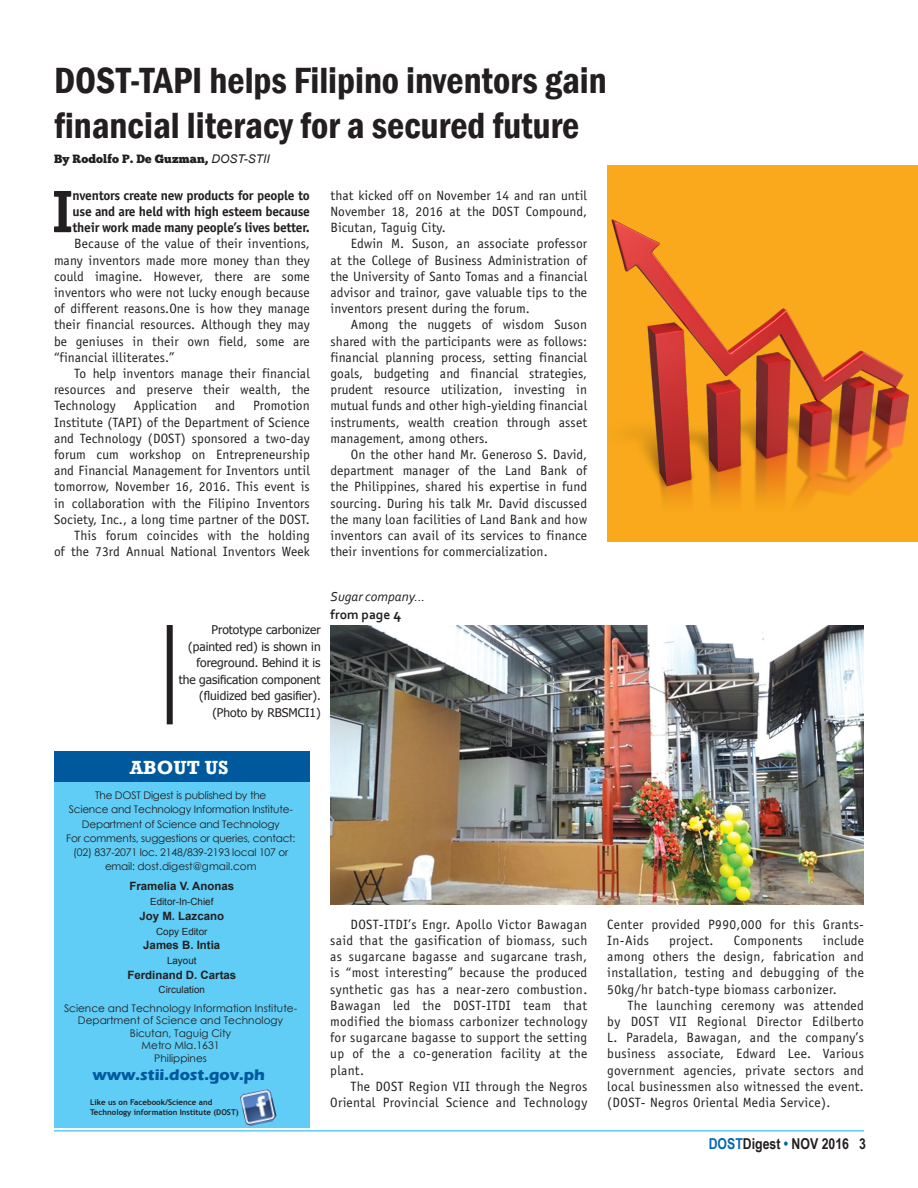
<style>
.page{position:relative;width:918px;height:1188px;background:#fff}
.page>*{position:absolute;margin:0;border:0;box-sizing:border-box;transform-origin:0 0}
.Digest_1st_paragraph{font:700 60.15px "Officina Sans";color:#231f20}
.Digest_Title_story{font:600 condensed 37.5px/45px "Franklin Gothic";color:#231f20}
.t1{font:700 19.5px "Rockwell";color:#fcfefc}
.t2{font:700 15.9px "Eras ITC";color:#00599d}
.t3{font:700 15px "Arial Narrow";color:#231f20}
.Digest_BODYTEXT{font:13.5px/16.2px "Officina Sans";letter-spacing:.01em;color:#231f20;text-align:justify}
.Digest_1st_paragraph-2{font:700 13.5px/16.2px "Officina Sans";letter-spacing:-.02em;color:#231f20;text-align:justify}
.t4{font:italic 13.5px "Corbel";color:#231f20}
.t5{font:700 13.5px "Corbel";color:#231f20}
.Digest_CAPTION{font:12px/16.5px "Tahoma";color:#231f20;text-align:right}
.Digest_1st_BYLine{font:12px "Chunk Five";letter-spacing:.01em;color:#231f20}
.t6{font:700 11.4px "Arial";color:#231f20}
.t7{font:10.5px/14.2px "Century Gothic";letter-spacing:-.02em;color:#231f20;text-align:center}
.t8{font:10.5px/12.6px "Century Gothic";color:#231f20;text-align:center}
.t9{font:9.75px "Arial";color:#231f20}
.t10{font:700 7.95px/9.4px "Trebuchet MS";color:#231f20}
.s1{font-family:"Arial";font-style:italic}
.s2{font-size:15px}
.s3{color:#0167b4}
.s4{color:#006594}
</style>
<div class="page">
<hr style="left:54px;top:1130px;width:810px;height:2px;background:#5fcdf5">
<div style="left:54px;top:751px;width:256px;height:377px;background:#5fcdf5"></div>
<div style="left:54px;top:751px;width:256px;height:31px;background:#00599d"></div>
<img style="left:240px;top:1089px;width:37px;height:37px">
<div style="left:607px;top:165px;width:311px;height:377px;background:#f9a91b"></div>
<img style="left:611px;top:219px;width:299px;height:282px">
<img style="left:330px;top:625px;width:534px;height:279px">
<div style="left:167px;top:625px;width:6px;height:99px;background:#231f20"></div>
<p class="Digest_Title_story" style="left:54px;top:57px;width:554px">DOST-TAPI helps Filipino inventors gain financial literacy for a secured future</p>
<p class="Digest_1st_BYLine" style="left:54px;top:151px;width:217px">By Rodolfo P. De Guzman, <span class="s1">DOST-STII</span></p>
<p class="Digest_1st_paragraph" style="left:52px;top:174px;width:24px">I</p>
<p class="Digest_1st_paragraph-2" style="left:73px;top:187px;width:239px">nventors create new products for people to use and are held with high esteem because their work made many people’s lives better.</p>
<p class="Digest_BODYTEXT" style="left:54px;top:236px;width:257px;text-indent:20px">Because of the value of their inventions, many inventors made more money than they could imagine. However, there are some inventors who were not lucky enough because of different reasons.One is how they manage their financial resources. Although they may be geniuses in their own field, some are “financial illiterates.”</p>
<p class="Digest_BODYTEXT" style="left:54px;top:365px;width:257px;text-indent:20px">To help inventors manage their financial resources and preserve their wealth, the Technology</p>
<p class="Digest_BODYTEXT" style="left:134px;top:398px;width:65px">Application</p>
<p class="Digest_BODYTEXT" style="left:215px;top:398px;width:22px">and</p>
<p class="Digest_BODYTEXT" style="left:54px;top:398px;width:257px;text-indent:199px">Promotion Institute (TAPI) of the Department of Science and Technology (DOST) sponsored a two-day forum cum workshop on Entrepreneurship and Financial Management for Inventors until tomorrow, November 16, 2016. This event is in collaboration with the Filipino Inventors Society, Inc., a long time partner of the DOST.</p>
<p class="Digest_BODYTEXT" style="left:54px;top:527px;width:257px;text-align:right">This forum coincides with the holding<br>of the 73rd Annual National Inventors Week</p>
<p class="Digest_BODYTEXT" style="left:330px;top:187px;width:258px">that kicked off on November 14 and ran until November 18, 2016 at the DOST Compound, Bicutan, Taguig City.</p>
<p class="Digest_BODYTEXT" style="left:330px;top:236px;width:258px;text-indent:20px">Edwin M. Suson, an associate professor at the College of Business Administration of the University of Santo Tomas and a financial advisor and trainor, gave valuable tips to the inventors present during the forum.</p>
<p class="Digest_BODYTEXT" style="left:330px;top:317px;width:258px;text-indent:20px">Among the nuggets of wisdom Suson shared with the participants were as follows: financial planning process, setting financial goals, budgeting and financial strategies, prudent resource utilization, investing in mutual funds and other high-yielding financial instruments, wealth creation through asset management, among others.</p>
<p class="Digest_BODYTEXT" style="left:330px;top:446px;width:258px;text-indent:20px">On the other hand Mr. Generoso S. David, department manager of the Land Bank of the Philippines, shared his expertise in fund sourcing. During his talk Mr. David discussed the many loan facilities of Land Bank and how inventors can avail of its services to finance their inventions for commercialization.</p>
<p class="Digest_CAPTION" style="left:179px;top:621px;width:144px">Prototype carbonizer (painted red) is shown in foreground. Behind it is the gasification component (fluidized bed gasifier).</p>
<p class="Digest_CAPTION" style="left:212px;top:704px;width:110px">(Photo by RBSMCI1)</p>
<p class="t4" style="left:331px;top:588px;width:96px">Sugar company...</p>
<p class="t5" style="left:331px;top:606px;width:72px">from page <span class="s2">4</span></p>
<p class="t1" style="left:130px;top:756px;width:100px">ABOUT US</p>
<p class="t7" style="left:95px;top:788px;width:173px">The DOST Digest is published by the</p>
<p class="t7" style="left:69px;top:802px;width:225px">Science and Technology Information Institute-<br>Department of Science and Technology</p>
<p class="t7" style="left:66px;top:831px;width:231px">For comments, suggestions or queries, contact: (02) 837-2071 loc. 2148/839-2193 local 107 or email: dost.digest@gmail.com</p>
<p class="t6" style="left:129px;top:879px;width:106px">Framelia V. Anonas</p>
<p class="t9" style="left:150px;top:895px;width:65px">Editor-In-Chief</p>
<p class="t6" style="left:139px;top:908px;width:86px">Joy M. Lazcano</p>
<p class="t9" style="left:156px;top:925px;width:53px">Copy Editor</p>
<p class="t6" style="left:143px;top:938px;width:79px">James B. Intia</p>
<p class="t9" style="left:167px;top:954px;width:31px">Layout</p>
<p class="t6" style="left:127px;top:967px;width:110px">Ferdinand D. Cartas</p>
<p class="t9" style="left:159px;top:984px;width:48px">Circulation</p>
<p class="t8" style="left:64px;top:1001px;width:235px">Science and Technology Information Institute-</p>
<p class="t8" style="left:78px;top:1014px;width:207px">Department of Science and Technology<br>Bicutan, Taguig City</p>
<p class="t8" style="left:142px;top:1039px;width:80px">Metro Mla.1631</p>
<p class="t8" style="left:154px;top:1052px;width:54px">Philippines</p>
<p class="t2" style="left:92px;top:1066px;width:174px">www.stii.dost.gov.ph</p>
<p class="t10" style="left:90px;top:1098px;width:150px">Like us on Facebook/Science and<br>Technology information Institute (DOST)</p>
<p class="Digest_BODYTEXT" style="left:330px;top:916px;width:259px;text-indent:20px">DOST-ITDI’s Engr. Apollo Victor Bawagan said that the gasification of biomass, such as sugarcane bagasse and sugarcane trash, is “most interesting” because the produced synthetic gas has a near-zero combustion.<br>Bawagan led the DOST-ITDI team that modified the biomass carbonizer technology for sugarcane bagasse to support the setting up of the a co-generation facility at the plant.</p>
<p class="Digest_BODYTEXT" style="left:330px;top:1078px;width:259px;text-align:right">The DOST Region VII through the Negros<br>Oriental Provincial Science and Technology</p>
<p class="Digest_BODYTEXT" style="left:607px;top:916px;width:258px">Center provided P990,000 for this Grants-<br>In-Aids</p>
<p class="Digest_BODYTEXT" style="left:607px;top:932px;width:258px;text-indent:216px">include among others the design, fabrication and installation, testing and debugging of the 50kg/hr batch-type biomass carbonizer.</p>
<p class="Digest_BODYTEXT" style="left:607px;top:997px;width:258px;text-indent:20px">The launching ceremony was attended by DOST VII Regional Director Edilberto L. Paradela, Bawagan, and the company’s business associate, Edward Lee. Various government agencies, private sectors and local businessmen also witnessed the event. (DOST- Negros Oriental Media Service).</p>
<p class="t3" style="left:709px;top:1133px;width:159px"><span class="s3">DOST</span>Digest <span class="s4">•</span> NOV 2016 3</p>
<p class="Digest_BODYTEXT" style="left:669px;top:932px;width:46px">project.</p>
<p class="Digest_BODYTEXT" style="left:734px;top:932px;width:71px">Components</p>
</div>
